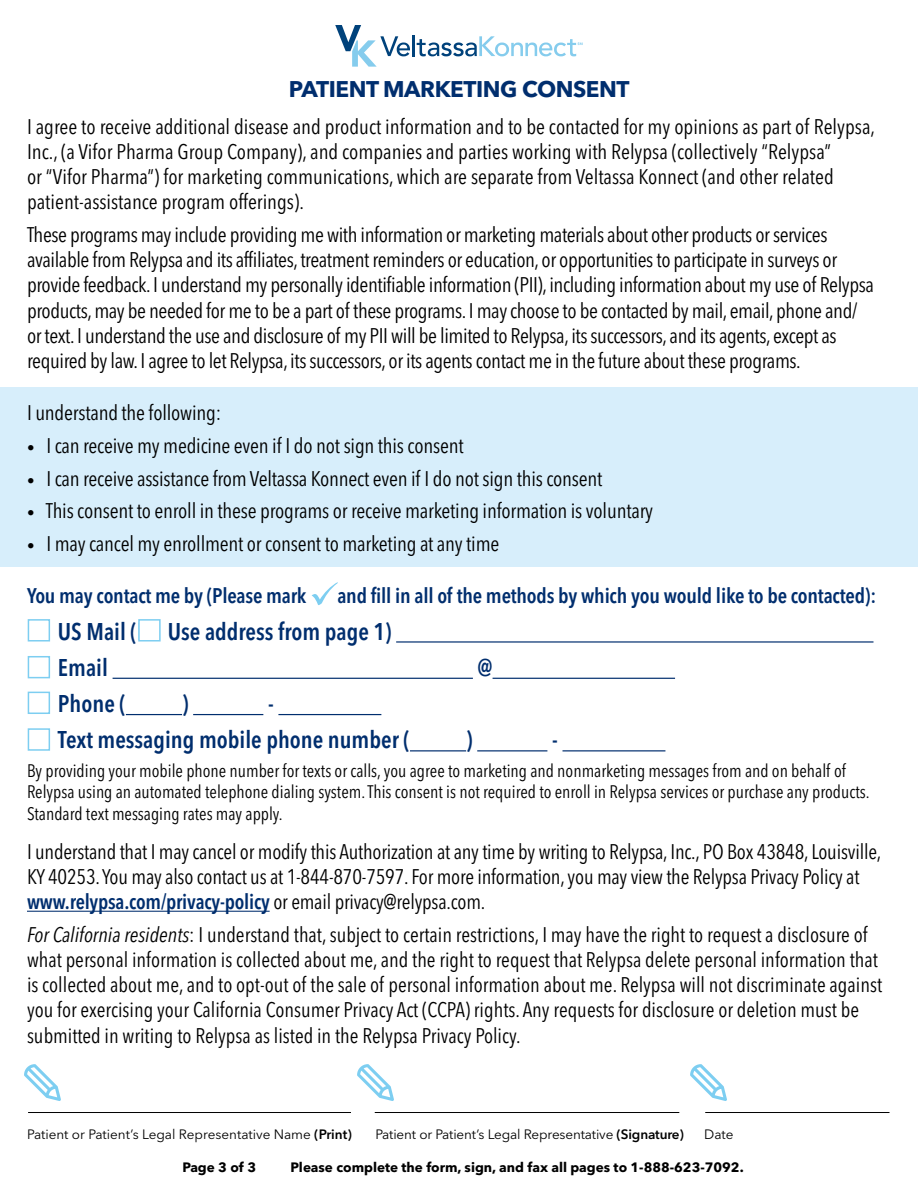
<style>
.page{position:relative;width:918px;height:1188px;background:#fff}
.page>*{position:absolute;margin:0;border:0;box-sizing:border-box;transform-origin:0 0}
.t1{font:600 condensed 24px "Avenir Next LT Pro";color:#002e6e}
.t2{font:700 22.5px "Avenir Next LT Pro";letter-spacing:-.02em;color:#002e6e}
.t3{font:condensed 21px/25.2px "Avenir Next LT Pro";letter-spacing:-.01em;color:#000}
.t4{font:600 condensed 21px "Avenir Next LT Pro";letter-spacing:-.01em;color:#002e6e}
.t5{font:condensed 18px/21.6px "Avenir Next LT Pro";color:#000}
.t6{font:13.5px "Avenir Next LT Pro";letter-spacing:-.01em;color:#000}
.t7{font:700 13.5px "Avenir Next LT Pro";color:#000}
.s1{font-size:15px}
.s2{color:#7dcef1}
.s3{font-weight:600;color:#002e6e}
.s4{font-style:italic}
.s5{font-weight:600}
</style>
<div class="page">
<hr style="left:28px;top:1112px;width:323px;height:1px;background:#000">
<hr style="left:375px;top:1112px;width:304px;height:1px;background:#000">
<hr style="left:705px;top:1112px;width:185px;height:1px;background:#000">
<svg style="left:24px;top:1064px;width:37px;height:37px"></svg>
<svg style="left:357px;top:1064px;width:37px;height:37px"></svg>
<svg style="left:690px;top:1064px;width:37px;height:37px"></svg>
<div style="left:0;top:387px;width:918px;height:180px;background:#d7eefb"></div>
<hr style="left:396px;top:641px;width:478px;height:2px;background:#002e6e">
<hr style="left:113px;top:678px;width:360px;height:1px;background:#002e6e">
<hr style="left:493px;top:678px;width:182px;height:1px;background:#002e6e">
<hr style="left:126px;top:714px;width:56px;height:1px;background:#002e6e">
<hr style="left:193px;top:714px;width:70px;height:1px;background:#002e6e">
<hr style="left:278px;top:714px;width:103px;height:1px;background:#002e6e">
<hr style="left:410px;top:750px;width:56px;height:1px;background:#002e6e">
<hr style="left:477px;top:750px;width:70px;height:1px;background:#002e6e">
<hr style="left:563px;top:750px;width:102px;height:1px;background:#002e6e">
<svg style="left:312px;top:582px;width:26px;height:23px"></svg>
<div style="left:28px;top:619px;width:22px;height:23px;background:#fff;border:2px solid #7dcef1"></div>
<div style="left:138px;top:619px;width:23px;height:23px;background:#fff;border:2px solid #7dcef1"></div>
<div style="left:28px;top:656px;width:22px;height:22px;background:#fff;border:2px solid #7dcef1"></div>
<div style="left:28px;top:692px;width:22px;height:22px;background:#fff;border:2px solid #7dcef1"></div>
<div style="left:28px;top:728px;width:22px;height:23px;background:#fff;border:2px solid #7dcef1"></div>
<svg style="left:335px;top:25px;width:75px;height:42px"></svg>
<hr style="left:412px;top:35px;width:3px;height:21px;background:#00427b">
<svg style="left:417px;top:36px;width:166px;height:20px"></svg>
<hr style="left:27px;top:911px;width:243px;height:1px;background:#002e6e">
<p class="t2" style="left:289px;top:76px;width:342px">PATIENT MARKETING CONSENT</p>
<p class="t3" style="left:27px;top:114px;width:850px">I agree to receive additional disease and product information and to be contacted for my opinions as part of Relypsa, Inc., (a Vifor Pharma Group Company), and companies and parties working with Relypsa (collectively “Relypsa”<br>or “Vifor Pharma”) for marketing communications, which are separate from Veltassa Konnect (and other related patient-assistance program offerings).</p>
<p class="t3" style="left:27px;top:222px;width:849px">These programs may include providing me with information or marketing materials about other products or services available from Relypsa and its affiliates, treatment reminders or education, or opportunities to participate in surveys or provide feedback. I understand my personally identifiable information (PII), including information about my use of Relypsa products, may be needed for me to be a part of these programs. I may choose to be contacted by mail, email, phone and/ or text. I understand the use and disclosure of my PII will be limited to Relypsa, its successors, and its agents, except as required by law. I agree to let Relypsa, its successors, or its agents contact me in the future about these programs.</p>
<p class="t3" style="left:27px;top:400px;width:196px">I understand the following:</p>
<p class="t3" style="left:27px;top:433px;width:438px"><span class="s1">•</span> I can receive my medicine even if I do not sign this consent</p>
<p class="t3" style="left:27px;top:466px;width:577px"><span class="s1">•</span> I can receive assistance from Veltassa Konnect even if I do not sign this consent</p>
<p class="t3" style="left:27px;top:498px;width:628px"><span class="s1">•</span> This consent to enroll in these programs or receive marketing information is voluntary</p>
<p class="t3" style="left:27px;top:531px;width:474px"><span class="s1">•</span> I may cancel my enrollment or consent to marketing at any time</p>
<p class="t4" style="left:27px;top:583px;width:281px">You may contact me by (Please mark</p>
<p class="t4" style="left:337px;top:583px;width:540px">and fill in all of the methods by which you would like to be contacted):</p>
<p class="t1" style="left:27px;top:617px;width:366px"><span class="s2">◻</span> US Mail (<span class="s2">◻</span> Use address from page 1)</p>
<p class="t1" style="left:27px;top:653px;width:82px"><span class="s2">◻</span> Email</p>
<p class="t1" style="left:478px;top:653px;width:17px">@</p>
<p class="t1" style="left:27px;top:689px;width:100px"><span class="s2">◻</span> Phone (</p>
<p class="t1" style="left:182px;top:689px;width:8px">)</p>
<p class="t1" style="left:268px;top:689px;width:7px">-</p>
<p class="t1" style="left:27px;top:725px;width:384px"><span class="s2">◻</span> Text messaging mobile phone number (</p>
<p class="t1" style="left:466px;top:725px;width:8px">)</p>
<p class="t1" style="left:552px;top:725px;width:7px">-</p>
<p class="t5" style="left:27px;top:760px;width:844px">By providing your mobile phone number for texts or calls, you agree to marketing and nonmarketing messages from and on behalf of<br>Relypsa using an automated telephone dialing system. This consent is not required to enroll in Relypsa services or purchase any products.<br>Standard text messaging rates may apply.</p>
<p class="t3" style="left:27px;top:839px;width:856px">I understand that I may cancel or modify this Authorization at any time by writing to Relypsa, Inc., PO Box 43848, Louisville,<br>KY 40253. You may also contact us at 1-844-870-7597. For more information, you may view the Relypsa Privacy Policy at <span class="s3">www.relypsa.com/privacy-policy</span> or email privacy@relypsa.com.</p>
<p class="t3" style="left:27px;top:922px;width:857px"><span class="s4">For California residents</span>: I understand that, subject to certain restrictions, I may have the right to request a disclosure of what personal information is collected about me, and the right to request that Relypsa delete personal information that is collected about me, and to opt-out of the sale of personal information about me. Relypsa will not discriminate against you for exercising your California Consumer Privacy Act (CCPA) rights. Any requests for disclosure or deletion must be submitted in writing to Relypsa as listed in the Relypsa Privacy Policy.</p>
<p class="t6" style="left:27px;top:1126px;width:326px">Patient or Patient’s Legal Representative Name <span class="s5">(Print)</span></p>
<p class="t6" style="left:375px;top:1126px;width:310px">Patient or Patient’s Legal Representative <span class="s5">(Signature)</span></p>
<p class="t6" style="left:704px;top:1126px;width:31px">Date</p>
<p class="t7" style="left:182px;top:1159px;width:75px">Page 3 of 3</p>
<p class="t7" style="left:290px;top:1159px;width:455px">Please complete the form, sign, and fax all pages to 1-888-623-7092.</p>
</div>
